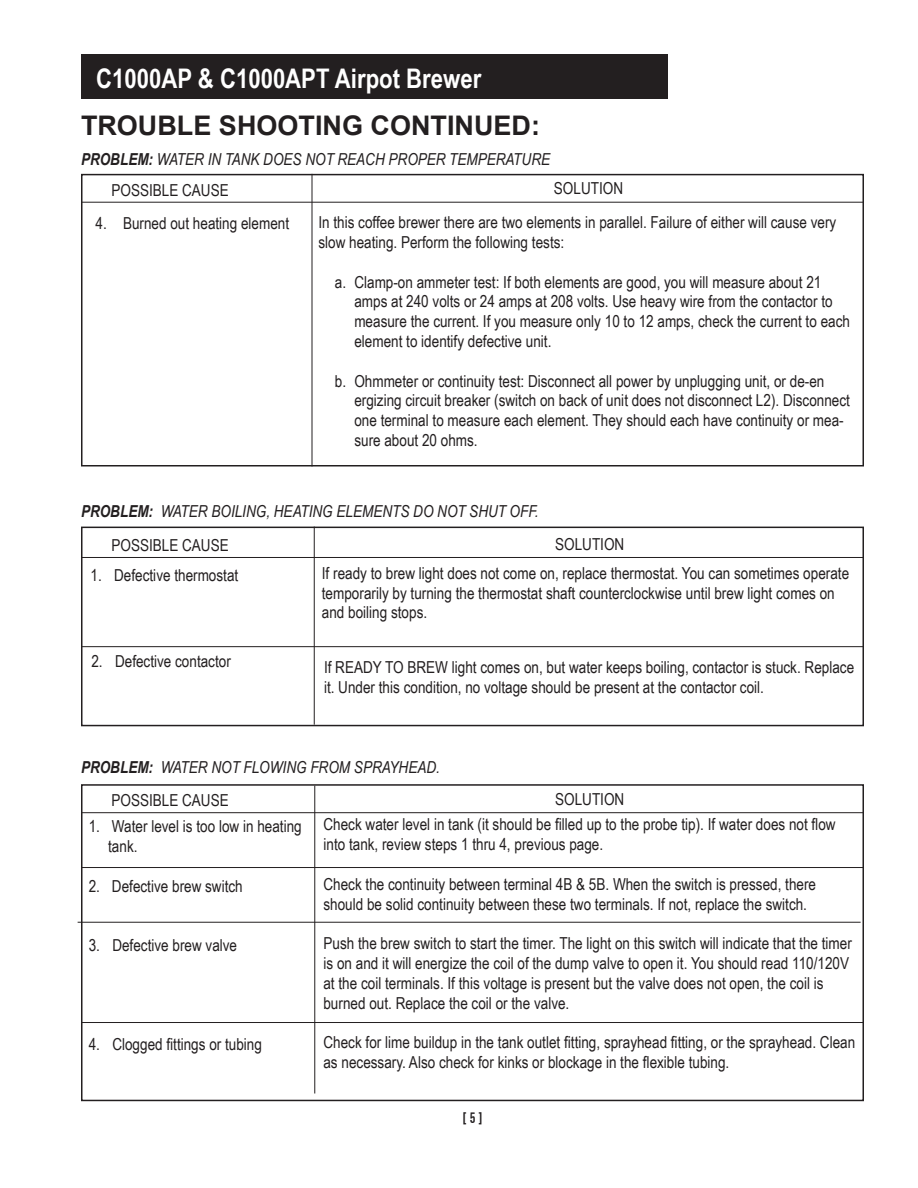
<style>
.page{position:relative;width:918px;height:1188px;background:#fff}
.page>*{position:absolute;margin:0;border:0;box-sizing:border-box;transform-origin:0 0}
.t1{font:700 27px "Arial Narrow";color:#fff}
.t2{font:700 27px "Arial";color:#231f20}
.t3{font:16.5px/19.8px "Arial Narrow";color:#231f20}
.t4{font:italic 16.5px "Arial Narrow";color:#231f20}
.t5{font:15px "Alternate Gothic No 2 BT";color:#231f20}
.s1{font-weight:700}
</style>
<div class="page">
<div style="left:81px;top:174px;width:783px;height:292px;border:2px solid #231f20"></div>
<hr style="left:81px;top:1022px;width:783px;height:1px;background:#231f20">
<hr style="left:312px;top:174px;width:1px;height:292px;background:#231f20">
<hr style="left:81px;top:202px;width:783px;height:1px;background:#231f20">
<hr style="left:81px;top:557px;width:783px;height:1px;background:#231f20">
<div style="left:81px;top:527px;width:783px;height:199px;border:2px solid #231f20"></div>
<hr style="left:314px;top:527px;width:1px;height:198px;background:#231f20">
<hr style="left:81px;top:646px;width:783px;height:1px;background:#231f20">
<hr style="left:81px;top:812px;width:783px;height:1px;background:#231f20">
<div style="left:81px;top:784px;width:783px;height:317px;border:2px solid #231f20"></div>
<hr style="left:81px;top:867px;width:783px;height:1px;background:#231f20">
<hr style="left:314px;top:786px;width:1px;height:308px;background:#231f20">
<div style="left:81px;top:54px;width:586px;height:45px;background:#231f20"></div>
<hr style="left:78px;top:922px;width:783px;height:1px;background:#231f20">
<h1 class="t1" style="left:96px;top:58px;width:387px">C1000AP &amp; C1000APT Airpot Brewer</h1>
<h1 class="t2" style="left:81px;top:108px;width:460px">TROUBLE SHOOTING CONTINUED:</h1>
<p class="t4" style="left:81px;top:147px;width:471px"><span class="s1">PROBLEM:</span> WATER IN TANK DOES NOT REACH PROPER TEMPERATURE</p>
<p class="t3" style="left:111px;top:179px;width:119px">POSSIBLE CAUSE</p>
<p class="t3" style="left:554px;top:178px;width:71px">SOLUTION</p>
<p class="t3" style="left:96px;top:212px;width:195px">4. Burned out heating element</p>
<p class="t3" style="left:318px;top:212px;width:519px">In this coffee brewer there are two elements in parallel. Failure of either will cause very slow heating. Perform the following tests:</p>
<p class="t3" style="left:354px;top:271px;width:497px;text-indent:-20px">a. Clamp-on ammeter test: If both elements are good, you will measure about 21 amps at 240 volts or 24 amps at 208 volts. Use heavy wire from the contactor to measure the current. If you measure only 10 to 12 amps, check the current to each element to identify defective unit.</p>
<p class="t3" style="left:354px;top:370px;width:497px;text-indent:-20px">b. Ohmmeter or continuity test: Disconnect all power by unplugging unit, or de-en ergizing circuit breaker (switch on back of unit does not disconnect L2). Disconnect one terminal to measure each element. They should each have continuity or mea&shy;sure about 20 ohms.</p>
<p class="t4" style="left:81px;top:500px;width:459px"><span class="s1">PROBLEM:</span> WATER BOILING, HEATING ELEMENTS DO NOT SHUT OFF.</p>
<p class="t3" style="left:111px;top:535px;width:119px">POSSIBLE CAUSE</p>
<p class="t3" style="left:555px;top:533px;width:71px">SOLUTION</p>
<p class="t3" style="left:91px;top:565px;width:149px">1. Defective thermostat</p>
<p class="t3" style="left:322px;top:563px;width:529px">If ready to brew light does not come on, replace thermostat. You can sometimes operate temporarily by turning the thermostat shaft counterclockwise until brew light comes on and boiling stops.</p>
<p class="t3" style="left:91px;top:651px;width:141px">2. Defective contactor</p>
<p class="t3" style="left:324px;top:657px;width:532px">If READY TO BREW light comes on, but water keeps boiling, contactor is stuck. Replace it. Under this condition, no voltage should be present at the contactor coil.</p>
<p class="t4" style="left:81px;top:755px;width:360px"><span class="s1">PROBLEM:</span> WATER NOT FLOWING FROM SPRAYHEAD.</p>
<p class="t3" style="left:111px;top:790px;width:119px">POSSIBLE CAUSE</p>
<p class="t3" style="left:555px;top:789px;width:71px">SOLUTION</p>
<p class="t3" style="left:108px;top:816px;width:195px;text-indent:-20px">1. Water level is too low in heating tank.</p>
<p class="t3" style="left:89px;top:875px;width:156px">2. Defective brew switch</p>
<p class="t3" style="left:323px;top:814px;width:514px">Check water level in tank (it should be filled up to the probe tip). If water does not flow into tank, review steps 1 thru 4, previous page.</p>
<p class="t3" style="left:323px;top:873px;width:494px">Check the continuity between terminal 4B &amp; 5B. When the switch is pressed, there should be solid continuity between these two terminals. If not, replace the switch.</p>
<p class="t3" style="left:323px;top:933px;width:530px">Push the brew switch to start the timer. The light on this switch will indicate that the timer is on and it will energize the coil of the dump valve to open it. You should read 110/120V at the coil terminals. If this voltage is present but the valve does not open, the coil is burned out. Replace the coil or the valve.</p>
<p class="t3" style="left:323px;top:1032px;width:533px">Check for lime buildup in the tank outlet fitting, sprayhead fitting, or the sprayhead. Clean as necessary. Also check for kinks or blockage in the flexible tubing.</p>
<p class="t3" style="left:89px;top:935px;width:150px">3. Defective brew valve</p>
<p class="t3" style="left:89px;top:1034px;width:175px">4. Clogged fittings or tubing</p>
<p class="t5" style="left:463px;top:1109px;width:22px">[ 5 ]</p>
</div>
